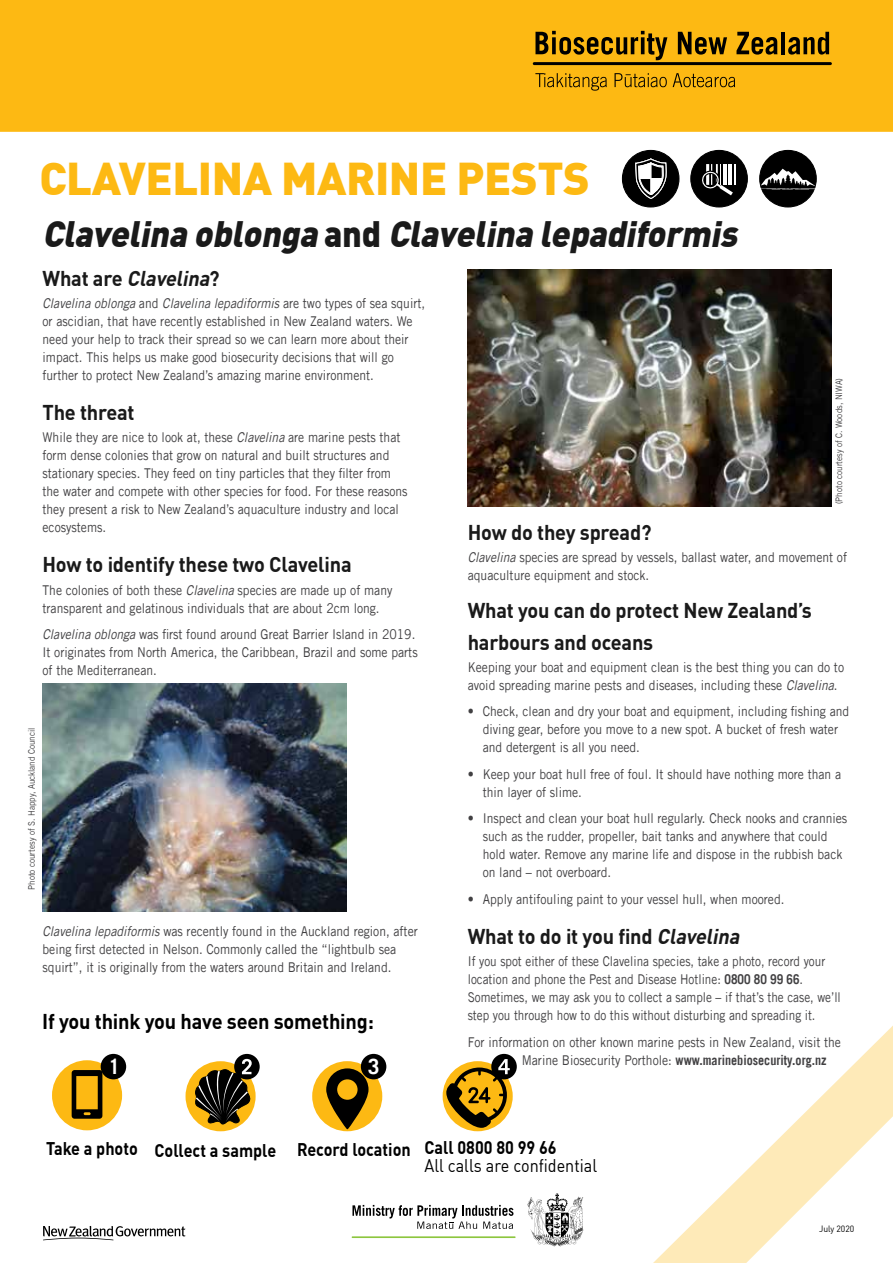
<style>
.page{position:relative;width:893px;height:1263px;background:#fff}
.page>*{position:absolute;margin:0;border:0;box-sizing:border-box;transform-origin:0 0}
._1_big_heading{font:900 45px "DIN";letter-spacing:-.01em;color:#fdb913}
.Heading_DIN{font:italic 900 36px "DIN";color:#1a1a1a;scale:.95 1}
._2_body_heading_2{font:700 21px/31.5px "DIN";letter-spacing:-.01em;color:#1a1a1a;scale:.95 1}
._2_body_heading_2-2{font:700 21px "DIN";letter-spacing:-.01em;color:#000;scale:.95 1}
._2_body_heading_2-3{font:italic 700 21px "DIN";color:#1a1a1a;scale:.95 1}
.body_text_list_white{font:700 21px "Trade Gothic LT Std";color:#fff}
.Body_text{font:700 18px "DIN";color:#000;scale:.9 1}
.Body_text-2{font:18px/17.2px "DIN";color:#000;scale:.9 1}
._3_body_copy{font:13.5px/18px "Trade Gothic LT Std";color:#414042;scale:.9 1}
._3_body_copy-2{font:13.5px/18px "Trade Gothic LT Std";color:#414042;scale:.87 1}
._3_body_copy-3{font:9px "Trade Gothic LT Std";color:#414042;scale:.9 1}
._2_Table_text{font:9px "DIN";color:#000;scale:.95 1}
.s1{font-style:normal}
.s2{font-style:italic}
.s3{font-weight:700}
</style>
<div class="page">
<div style="left:0;top:0;width:893px;height:132px;background:#fdb913"></div>
<svg style="left:653px;top:1026px;width:240px;height:237px"></svg>
<svg style="left:43px;top:1226px;width:142px;height:14px"></svg>
<svg style="left:352px;top:1205px;width:161px;height:24px"></svg>
<hr style="left:352px;top:1236px;width:164px;height:2px;background:#8dc63f">
<svg style="left:528px;top:1193px;width:56px;height:53px"></svg>
<hr style="left:533px;top:62px;width:299px;height:3px;background:#000">
<svg style="left:535px;top:31px;width:132px;height:29px"></svg>
<svg style="left:678px;top:32px;width:49px;height:23px"></svg>
<svg style="left:736px;top:32px;width:41px;height:23px"></svg>
<hr style="left:781px;top:32px;width:4px;height:22px;background:#000">
<svg style="left:788px;top:32px;width:41px;height:23px"></svg>
<svg style="left:535px;top:73px;width:72px;height:18px"></svg>
<svg style="left:614px;top:73px;width:53px;height:14px"></svg>
<svg style="left:673px;top:73px;width:62px;height:14px"></svg>
<div style="left:622px;top:150px;width:57px;height:57px;background:#000;border-radius:50%"></div>
<div style="left:622px;top:150px;width:57px;height:57px;border:1px solid #000;border-radius:50%"></div>
<svg style="left:636px;top:158px;width:31px;height:41px"></svg>
<div style="left:691px;top:150px;width:56px;height:57px;background:#000;border-radius:50%"></div>
<div style="left:690px;top:150px;width:58px;height:57px;border:1px solid #000;border-radius:50%"></div>
<hr style="left:734px;top:164px;width:2px;height:21px;background:#fff">
<svg style="left:702px;top:164px;width:31px;height:31px"></svg>
<div style="left:760px;top:150px;width:56px;height:57px;background:#000;border-radius:50%"></div>
<svg style="left:759px;top:169px;width:58px;height:21px"></svg>
<img style="left:43px;top:684px;width:303px;height:227px">
<img style="left:468px;top:270px;width:363px;height:237px">
<div style="left:52px;top:1060px;width:70px;height:70px;background:#fdb913;border-radius:50%"></div>
<svg style="left:72px;top:1070px;width:30px;height:49px"></svg>
<div style="left:101px;top:1054px;width:25px;height:25px;background:#000;border-radius:50%"></div>
<div style="left:312px;top:1061px;width:70px;height:70px;background:#fdb913;border-radius:50%"></div>
<svg style="left:326px;top:1068px;width:42px;height:61px"></svg>
<div style="left:361px;top:1054px;width:25px;height:25px;background:#000;border-radius:50%"></div>
<div style="left:443px;top:1061px;width:70px;height:70px;background:#fdb913;border-radius:50%"></div>
<div style="left:491px;top:1054px;width:26px;height:25px;background:#000;border-radius:50%"></div>
<svg style="left:446px;top:1059px;width:64px;height:69px"></svg>
<div style="left:186px;top:1061px;width:70px;height:70px;background:#fdb913;border-radius:50%"></div>
<div style="left:234px;top:1054px;width:26px;height:25px;background:#000;border-radius:50%"></div>
<svg style="left:194px;top:1059px;width:58px;height:66px"></svg>
<p class="_1_big_heading" style="left:39px;top:148px;width:552px">CLAVELINA MARINE PESTS</p>
<p class="Heading_DIN" style="left:42px;top:210px;width:741px">Clavelina oblonga <span class="s1">a n d</span> Clavelina lepadiformis</p>
<p class="_2_body_heading_2-3" style="left:43px;top:265px;width:188px"><span class="s1">W h a t a re</span> Clavelina<span class="s1">?</span></p>
<p class="_3_body_copy" style="left:43px;top:294px;width:427px"><span class="s2">Clavelina oblonga</span> and <span class="s2">Clavelina lepadiformis</span> are two types of sea squirt, or ascidian, that have recently established in New Zealand waters. We need your help to track their spread so we can learn more about their impact. This helps us make good biosecurity decisions that will go further to protect New Zealand’s amazing marine environment.</p>
<p class="_2_body_heading_2" style="left:43px;top:396px;width:98px">The threat</p>
<p class="_3_body_copy" style="left:43px;top:428px;width:407px">While they are nice to look at, these <span class="s2">Clavelina</span> are marine pests that form dense colonies that grow on natural and built structures and stationary species. They feed on tiny particles that they filter from the water and compete with other species for food. For these reasons they present a risk to New Zealand’s aquaculture industry and local ecosystems.</p>
<p class="_2_body_heading_2" style="left:43px;top:548px;width:327px">How to identify these two Clavelina</p>
<p class="_3_body_copy" style="left:43px;top:581px;width:390px">The colonies of both these <span class="s2">Clavelina</span> species are made up of many transparent and gelatinous individuals that are about 2cm long.</p>
<p class="_3_body_copy" style="left:43px;top:625px;width:418px"><span class="s2">Clavelina oblonga</span> was first found around Great Barrier Island in 2019.<br>It originates from North America, the Caribbean, Brazil and some parts of the Mediterranean.</p>
<p class="_3_body_copy-3" style="left:26px;top:890px;width:182px;rotate:-90deg">Photo courtesy of S. Happy, Auckland Council</p>
<p class="_3_body_copy" style="left:43px;top:922px;width:418px"><span class="s2">Clavelina lepadiformis</span> was recently found in the Auckland region, after being first detected in Nelson. Commonly called the “lightbulb sea squirt”, it is originally from the waters around Britain and Ireland.</p>
<p class="_2_body_heading_2-2" style="left:42px;top:1008px;width:351px">If you think you have seen something:</p>
<p class="body_text_list_white" style="left:108px;top:1054px;width:13px">1</p>
<p class="body_text_list_white" style="left:368px;top:1054px;width:13px">3</p>
<p class="_3_body_copy-3" style="left:833px;top:504px;width:142px;rotate:-90deg">(Photo courtesy of C. Woods, NIWA)</p>
<p class="_2_body_heading_2" style="left:468px;top:516px;width:195px">How do they spread?</p>
<p class="_3_body_copy" style="left:468px;top:548px;width:423px"><span class="s2">Clavelina</span> species are spread by vessels, ballast water, and movement of aquaculture equipment and stock.</p>
<p class="_2_body_heading_2" style="left:468px;top:594px;width:364px">What you can do protect New Zealand’s harbours and oceans</p>
<p class="_3_body_copy" style="left:468px;top:658px;width:420px">Keeping your boat and equipment clean is the best thing you can do to avoid spreading marine pests and diseases, including these <span class="s2">Clavelina</span>.</p>
<p class="_3_body_copy" style="left:483px;top:702px;width:409px;text-indent:-15px">• Check, clean and dry your boat and equipment, including fishing and diving gear, before you move to a new spot. A bucket of fresh water and detergent is all you need.</p>
<p class="_3_body_copy" style="left:483px;top:765px;width:400px;text-indent:-15px">• Keep your boat hull free of foul. It should have nothing more than a thin layer of slime.</p>
<p class="_3_body_copy" style="left:483px;top:809px;width:407px;text-indent:-15px">• Inspect and clean your boat hull regularly. Check nooks and crannies such as the rudder, propeller, bait tanks and anywhere that could hold water. Remove any marine life and dispose in the rubbish back on land – not overboard.</p>
<p class="_3_body_copy" style="left:468px;top:890px;width:353px">• Apply antifouling paint to your vessel hull, when moored.</p>
<p class="_2_body_heading_2" style="left:468px;top:920px;width:292px">What to do it you find <span class="s2">Clavelina</span></p>
<p class="_3_body_copy-2" style="left:468px;top:952px;width:430px">If you spot either of these Clavelina species, take a photo, record your location and phone the Pest and Disease Hotline: <span class="s3">0800 80 99 66</span>.<br>Sometimes, we may ask you to collect a sample – if that’s the case, we’ll step you through how to do this without disturbing and spreading it.</p>
<p class="_3_body_copy" style="left:522px;top:1033px;width:356px;text-indent:-54px">For information on other known marine pests in New Zealand, visit the<br>Marine Biosecurity Porthole: <span class="s3">www.marinebiosecurity.org.nz</span></p>
<p class="Body_text" style="left:46px;top:1136px;width:103px">Take a photo</p>
<p class="Body_text" style="left:154px;top:1138px;width:137px">Collect a sample</p>
<p class="Body_text" style="left:297px;top:1138px;width:128px">Record location</p>
<p class="Body_text-2" style="left:424px;top:1139px;width:193px"><span class="s3">Call 0800 80 99 66<br></span>All calls are confidential</p>
<p class="_2_Table_text" style="left:819px;top:1223px;width:38px">July 2020</p>
</div>
